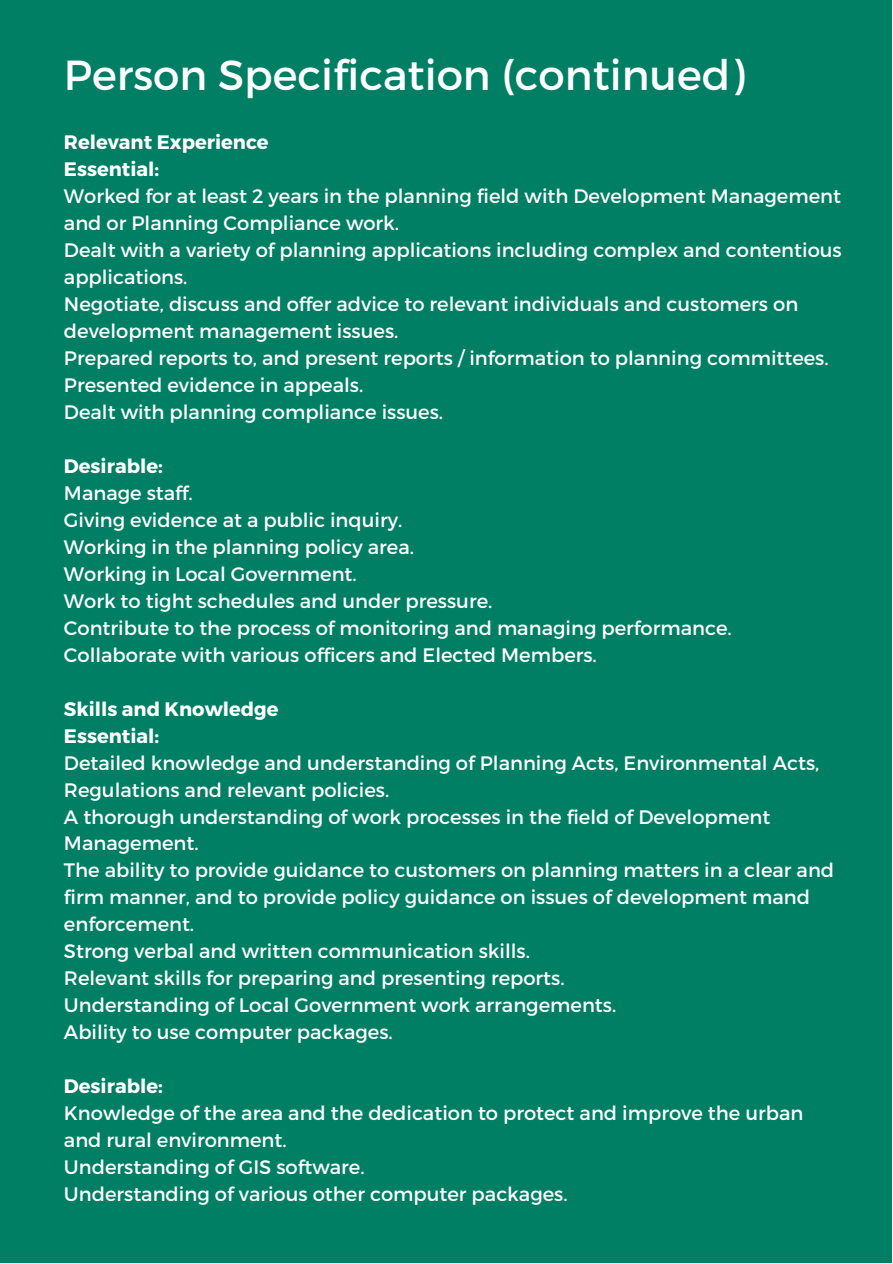
<style>
.page{position:relative;width:893px;height:1264px;background:#fff}
.page>*{position:absolute;margin:0;border:0;box-sizing:border-box;transform-origin:0 0}
.t1{font:42px "Montserrat";color:#fff}
.t2{font:19.5px/27px "Montserrat";color:#fff}
.t3{font:700 19.5px/27px "Montserrat";color:#fff}
</style>
<div class="page">
<div style="left:0;top:0;width:891px;height:1262px;background:#007f64"></div>
<h1 class="t1" style="left:64px;top:50px;width:682px">Person Specification (continued)</h1>
<p class="t3" style="left:64px;top:129px;width:206px">Relevant Experience<br>Essential:</p>
<p class="t2" style="left:64px;top:182px;width:779px">Worked for at least 2 years in the planning field with Development Management and or Planning Compliance work.<br>Dealt with a variety of planning applications including complex and contentious applications.<br>Negotiate, discuss and offer advice to relevant individuals and customers on development management issues.<br>Prepared reports to, and present reports / information to planning committees.<br>Presented evidence in appeals.<br>Dealt with planning compliance issues.</p>
<p class="t3" style="left:64px;top:452px;width:100px">Desirable:</p>
<p class="t2" style="left:64px;top:479px;width:669px">Manage staff.<br>Giving evidence at a public inquiry.<br>Working in the planning policy area.<br>Working in Local Government.<br>Work to tight schedules and under pressure.<br>Contribute to the process of monitoring and managing performance.<br>Collaborate with various officers and Elected Members.</p>
<p class="t3" style="left:64px;top:695px;width:216px">Skills and Knowledge<br>Essential:</p>
<p class="t2" style="left:64px;top:749px;width:771px">Detailed knowledge and understanding of Planning Acts, Environmental Acts, Regulations and relevant policies.<br>A thorough understanding of work processes in the field of Development Management.<br>The ability to provide guidance to customers on planning matters in a clear and firm manner, and to provide policy guidance on issues of development mand enforcement.<br>Strong verbal and written communication skills.<br>Relevant skills for preparing and presenting reports.<br>Understanding of Local Government work arrangements.<br>Ability to use computer packages.</p>
<p class="t3" style="left:64px;top:1073px;width:100px">Desirable:</p>
<p class="t2" style="left:64px;top:1099px;width:741px">Knowledge of the area and the dedication to protect and improve the urban and rural environment.<br>Understanding of GIS software.<br>Understanding of various other computer packages.</p>
</div>
